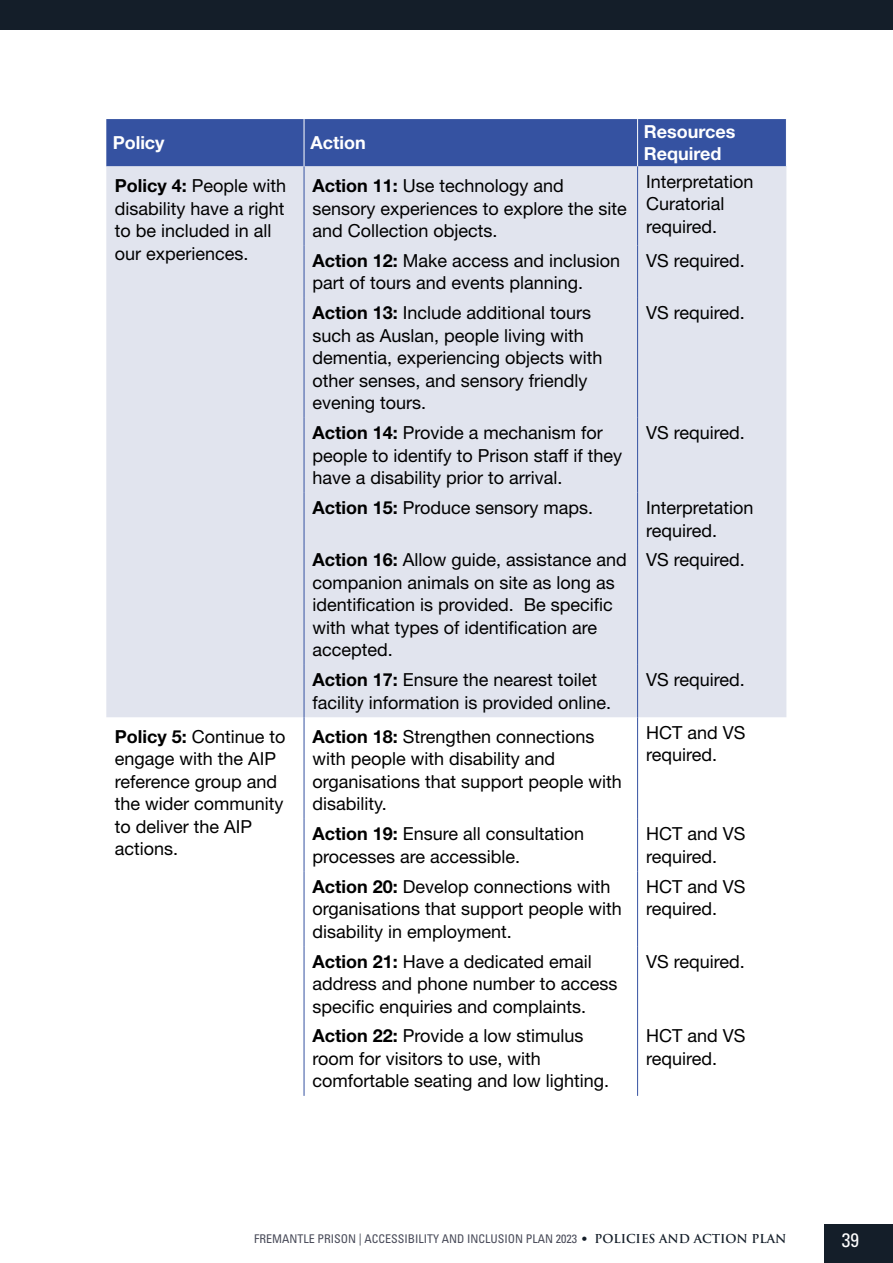
<style>
.page{position:relative;width:893px;height:1263px;background:#fff}
.page>*{position:absolute;margin:0;border:0;box-sizing:border-box;transform-origin:0 0}
.t1{font:condensed 19.5px "Univers LT Pro";color:#fff}
.Body_text_table{font:18px/22.5px "Helvetica Neue LT Std";color:#000}
.Body_Last_Column{font:18px/22.5px "Helvetica Neue LT Std";color:#000}
.Table_Header{font:700 18px/21.8px "Helvetica Neue LT Std";color:#fff}
.t2{font:condensed 12px "Univers LT Pro";color:#494b59}
.s1{font-weight:700}
.s2{color:#141e29}
.s3{font-family:"Trajan Pro";font-weight:700;font-stretch:normal;color:#141e29}
</style>
<div class="page">
<div style="left:825px;top:1224px;width:68px;height:39px;background:#141e29"></div>
<div style="left:0;top:0;width:893px;height:30px;background:#141e29"></div>
<div style="left:106px;top:119px;width:680px;height:47px;background:#3552a1"></div>
<div style="left:106px;top:166px;width:680px;height:551px;background:#e1e4ee"></div>
<hr style="left:304px;top:119px;width:1px;height:47px;background:#fff">
<hr style="left:304px;top:166px;width:1px;height:80px;background:#3552a1">
<hr style="left:304px;top:246px;width:1px;height:52px;background:#3552a1">
<hr style="left:304px;top:298px;width:1px;height:120px;background:#3552a1">
<hr style="left:304px;top:418px;width:1px;height:75px;background:#3552a1">
<hr style="left:304px;top:493px;width:1px;height:52px;background:#3552a1">
<hr style="left:304px;top:545px;width:1px;height:120px;background:#3552a1">
<hr style="left:304px;top:665px;width:1px;height:52px;background:#3552a1">
<hr style="left:304px;top:717px;width:1px;height:102px;background:#3552a1">
<hr style="left:304px;top:819px;width:1px;height:52px;background:#3552a1">
<hr style="left:304px;top:871px;width:1px;height:75px;background:#3552a1">
<hr style="left:304px;top:946px;width:1px;height:75px;background:#3552a1">
<hr style="left:304px;top:1021px;width:1px;height:75px;background:#3552a1">
<hr style="left:637px;top:119px;width:1px;height:47px;background:#fff">
<hr style="left:637px;top:166px;width:1px;height:80px;background:#3552a1">
<hr style="left:637px;top:246px;width:1px;height:52px;background:#3552a1">
<hr style="left:637px;top:298px;width:1px;height:120px;background:#3552a1">
<hr style="left:637px;top:418px;width:1px;height:75px;background:#3552a1">
<hr style="left:637px;top:493px;width:1px;height:52px;background:#3552a1">
<hr style="left:637px;top:545px;width:1px;height:120px;background:#3552a1">
<hr style="left:637px;top:665px;width:1px;height:52px;background:#3552a1">
<hr style="left:637px;top:717px;width:1px;height:102px;background:#3552a1">
<hr style="left:637px;top:819px;width:1px;height:52px;background:#3552a1">
<hr style="left:637px;top:871px;width:1px;height:75px;background:#3552a1">
<hr style="left:637px;top:946px;width:1px;height:75px;background:#3552a1">
<hr style="left:637px;top:1021px;width:1px;height:75px;background:#3552a1">
<p class="Table_Header" style="left:113px;top:131px;width:53px">Policy</p>
<p class="Table_Header" style="left:310px;top:131px;width:57px">Action</p>
<p class="Table_Header" style="left:644px;top:121px;width:93px">Resources<br>Required</p>
<p class="Body_text_table" style="left:115px;top:174px;width:173px"><span class="s1">Policy 4:</span> People with disability have a right to be included in all our experiences.</p>
<p class="Body_text_table" style="left:313px;top:174px;width:316px"><span class="s1">Action 11:</span> Use technology and sensory experiences to explore the site and Collection objects.</p>
<p class="Body_Last_Column" style="left:646px;top:170px;width:109px">Interpretation<br>Curatorial required.</p>
<p class="Body_text_table" style="left:313px;top:249px;width:309px"><span class="s1">Action 12:</span> Make access and inclusion part of tours and events planning.</p>
<p class="Body_Last_Column" style="left:646px;top:249px;width:100px">VS required.</p>
<p class="Body_text_table" style="left:313px;top:301px;width:292px"><span class="s1">Action 13:</span> Include additional tours such as Auslan, people living with dementia, experiencing objects with other senses, and sensory friendly evening tours.</p>
<p class="Body_Last_Column" style="left:646px;top:301px;width:100px">VS required.</p>
<p class="Body_text_table" style="left:313px;top:421px;width:311px"><span class="s1">Action 14:</span> Provide a mechanism for people to identify to Prison staff if they have a disability prior to arrival.</p>
<p class="Body_Last_Column" style="left:646px;top:421px;width:100px">VS required.</p>
<p class="Body_text_table" style="left:313px;top:496px;width:282px"><span class="s1">Action 15:</span> Produce sensory maps.</p>
<p class="Body_Last_Column" style="left:646px;top:496px;width:109px">Interpretation required.</p>
<p class="Body_text_table" style="left:313px;top:548px;width:316px"><span class="s1">Action 16:</span> Allow guide, assistance and companion animals on site as long as identification is provided. Be specific with what types of identification are accepted.</p>
<p class="Body_Last_Column" style="left:646px;top:548px;width:100px">VS required.</p>
<p class="Body_text_table" style="left:313px;top:668px;width:300px"><span class="s1">Action 17:</span> Ensure the nearest toilet facility information is provided online.</p>
<p class="Body_Last_Column" style="left:646px;top:668px;width:100px">VS required.</p>
<p class="Body_text_table" style="left:115px;top:725px;width:172px"><span class="s1">Policy 5:</span> Continue to engage with the AIP reference group and the wider community to deliver the AIP actions.</p>
<p class="Body_text_table" style="left:313px;top:725px;width:311px"><span class="s1">Action 18:</span> Strengthen connections with people with disability and organisations that support people with disability.</p>
<p class="Body_Last_Column" style="left:646px;top:721px;width:101px">HCT and VS required.</p>
<p class="Body_text_table" style="left:313px;top:822px;width:273px"><span class="s1">Action 19:</span> Ensure all consultation processes are accessible.</p>
<p class="Body_Last_Column" style="left:646px;top:822px;width:101px">HCT and VS required.</p>
<p class="Body_text_table" style="left:313px;top:875px;width:311px"><span class="s1">Action 20:</span> Develop connections with organisations that support people with disability in employment.</p>
<p class="Body_Last_Column" style="left:646px;top:875px;width:101px">HCT and VS required.</p>
<p class="Body_text_table" style="left:313px;top:949px;width:306px"><span class="s1">Action 21:</span> Have a dedicated email address and phone number to access specific enquiries and complaints.</p>
<p class="Body_Last_Column" style="left:646px;top:949px;width:100px">VS required.</p>
<p class="Body_text_table" style="left:313px;top:1024px;width:298px"><span class="s1">Action 22:</span> Provide a low stimulus room for visitors to use, with comfortable seating and low lighting.</p>
<p class="Body_Last_Column" style="left:646px;top:1024px;width:101px">HCT and VS required.</p>
<p class="t2" style="left:254px;top:1231px;width:534px">FREMANTLE PRISON | ACCESSIBILITY AND INCLUSION PLAN 2023 <span class="s2">•</span> <span class="s3">POLICIES AND ACTION PLAN</span></p>
<p class="t1" style="left:842px;top:1228px;width:19px">39</p>
</div>
